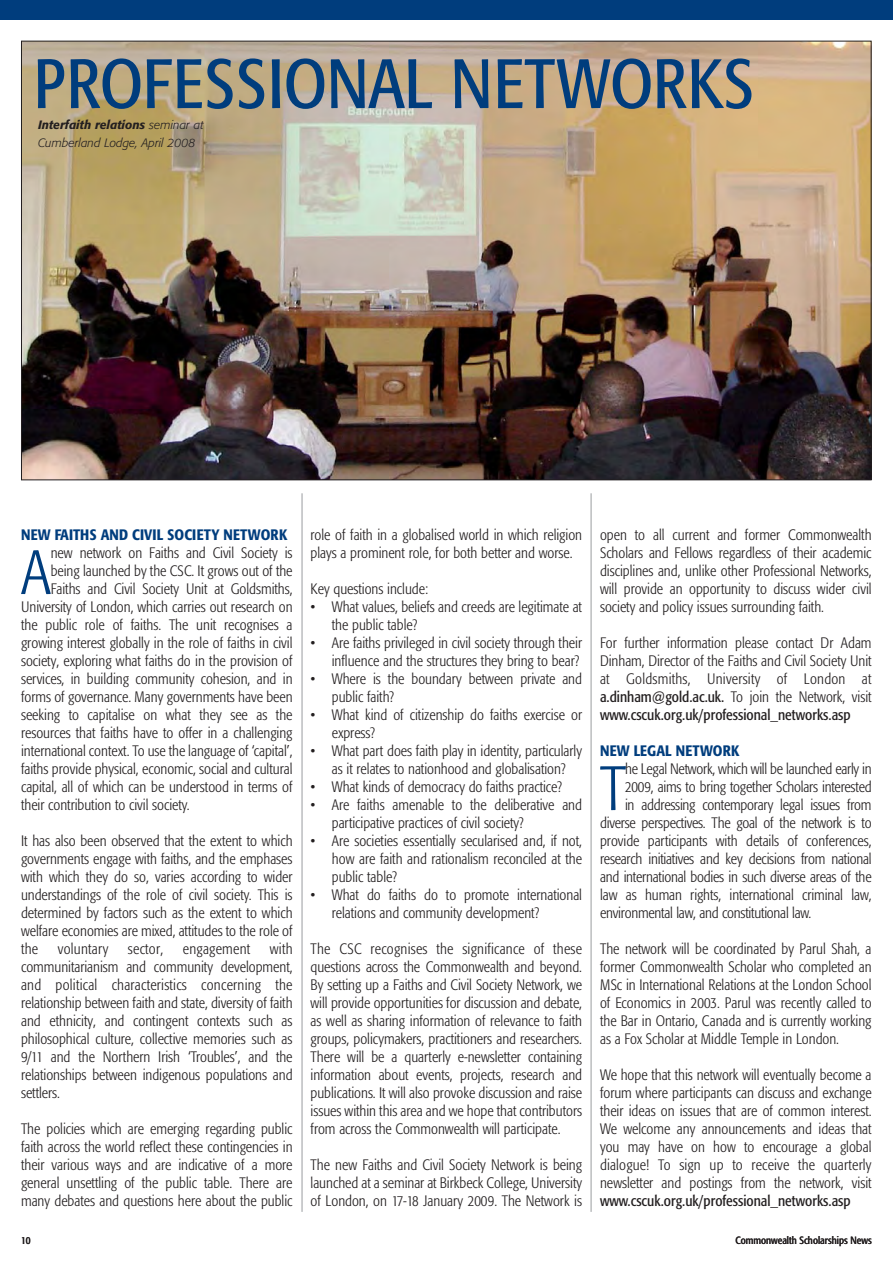
<style>
.page{position:relative;width:893px;height:1263px;background:#fff}
.page>*{position:absolute;margin:0;border:0;box-sizing:border-box;transform-origin:0 0}
.t1{font:condensed 69px "Formata";letter-spacing:.005em;color:#003d7d}
.t2{font:300 condensed 61.95px "Formata";color:#003d7d}
.t3{font:300 condensed 15px/18px "Formata";color:#231f20;text-align:justify}
.t4{font:500 condensed 15px "Formata";letter-spacing:.01em;color:#003d7d}
.t5{font:condensed 15px "Formata";color:#231f20}
.t6{font:italic 300 12px/18px "Formata";color:#231f20}
.t7{font:condensed 10.5px "Formata";color:#231f20}
.s1{font-weight:500}
.s2{font-weight:400}
</style>
<div class="page">
<div style="left:0;top:0;width:893px;height:19px;background:#003d7d"></div>
<img style="left:23px;top:43px;width:846px;height:435px">
<hr style="left:301px;top:493px;width:2px;height:719px;background:#bbbdbf">
<hr style="left:590px;top:493px;width:2px;height:719px;background:#bbbdbf">
<h1 class="t1" style="left:34px;top:55px;width:721px">PROFESSIONAL NETWORKS</h1>
<p class="t6" style="left:38px;top:116px;width:167px"><span class="s1">Interfaith relations</span> seminar at<br>Cumberland Lodge, April 2008</p>
<p class="t4" style="left:21px;top:529px;width:268px">NEW FAITHS AND CIVIL SOCIETY NETWORK</p>
<h2 class="t2" style="left:21px;top:547px;width:31px">A</h2>
<p class="t3" style="left:51px;top:545px;width:243px">new network on Faiths and Civil Society is</p>
<p class="t3" style="left:51px;top:563px;width:243px">being launched by the CSC. It grows out of the</p>
<p class="t3" style="left:51px;top:581px;width:243px">Faiths and Civil Society Unit at Goldsmiths,</p>
<p class="t3" style="left:21px;top:599px;width:273px">University of London, which carries out research on</p>
<p class="t3" style="left:21px;top:617px;width:273px">the public role of faiths. The unit recognises a</p>
<p class="t3" style="left:21px;top:635px;width:273px">growing interest globally in the role of faiths in civil</p>
<p class="t3" style="left:21px;top:653px;width:273px">society, exploring what faiths do in the provision of</p>
<p class="t3" style="left:21px;top:671px;width:273px">services, in building community cohesion, and in</p>
<p class="t3" style="left:21px;top:689px;width:273px">forms of governance. Many governments have been</p>
<p class="t3" style="left:21px;top:707px;width:273px">seeking to capitalise on what they see as the</p>
<p class="t3" style="left:21px;top:725px;width:273px">resources that faiths have to offer in a challenging</p>
<p class="t3" style="left:21px;top:743px;width:273px">international context. To use the language of ‘capital’,</p>
<p class="t3" style="left:21px;top:761px;width:273px">faiths provide physical, economic, social and cultural</p>
<p class="t3" style="left:21px;top:779px;width:273px">capital, all of which can be understood in terms of</p>
<p class="t3" style="left:21px;top:797px;width:170px">their contribution to civil society.</p>
<p class="t3" style="left:21px;top:833px;width:273px">It has also been observed that the extent to which governments engage with faiths, and the emphases with which they do so, varies according to wider understandings of the role of civil society. This is determined by factors such as the extent to which welfare economies are mixed, attitudes to the role of the</p>
<p class="t3" style="left:21px;top:941px;width:273px;text-indent:249px">with communitarianism and community development, and political characteristics concerning the relationship between faith and state, diversity of faith and ethnicity, and contingent contexts such as philosophical culture, collective memories such as 9/11 and the Northern Irish ‘Troubles’, and the relationships between indigenous populations and settlers.</p>
<p class="t3" style="left:21px;top:1121px;width:273px">The policies which are emerging regarding public faith across the world reflect these contingencies in their various ways and are indicative of a more general unsettling of the public table. There are many debates and questions here about the public</p>
<p class="t3" style="left:58px;top:941px;width:52px">voluntary</p>
<p class="t3" style="left:128px;top:941px;width:37px">sector,</p>
<p class="t3" style="left:183px;top:941px;width:69px">engagement</p>
<p class="t3" style="left:311px;top:527px;width:273px">role of faith in a globalised world in which religion plays a prominent role, for both better and worse.</p>
<p class="t3" style="left:311px;top:581px;width:119px">Key questions include:</p>
<p class="t3" style="left:332px;top:599px;width:252px;text-indent:-21px">• What values, beliefs and creeds are legitimate at the public table?</p>
<p class="t3" style="left:311px;top:635px;width:273px;text-align:right">• Are faiths privileged in civil society through their influence and the structures they bring to bear?</p>
<p class="t3" style="left:332px;top:671px;width:252px;text-indent:-21px">• Where is the boundary between private and public faith?</p>
<p class="t3" style="left:332px;top:707px;width:252px;text-indent:-21px">• What kind of citizenship do faiths exercise or express?</p>
<p class="t3" style="left:311px;top:743px;width:273px;text-align:center">• What part does faith play in identity, particularly as it relates to nationhood and globalisation?</p>
<p class="t3" style="left:311px;top:779px;width:253px">• What kinds of democracy do faiths practice?</p>
<p class="t3" style="left:332px;top:797px;width:252px;text-indent:-21px">• Are faiths amenable to the deliberative and participative practices of civil society?</p>
<p class="t3" style="left:332px;top:833px;width:252px;text-indent:-21px">• Are societies essentially secularised and, if not, how are faith and rationalism reconciled at the public table?</p>
<p class="t3" style="left:332px;top:887px;width:252px;text-indent:-21px">• What do faiths do to promote international relations and community development?</p>
<p class="t3" style="left:311px;top:941px;width:273px">The CSC recognises the significance of these questions across the Commonwealth and beyond.<br>By setting up a Faiths and Civil Society Network, we will provide opportunities for discussion and debate, as well as sharing information of relevance to faith groups, policymakers, practitioners and researchers.<br>There will be a quarterly e-newsletter containing information about events, projects, research and publications. It will also provoke discussion and raise issues within this area and we hope that contributors from across the Commonwealth will participate.</p>
<p class="t3" style="left:311px;top:1157px;width:273px">The new Faiths and Civil Society Network is being launched at a seminar at Birkbeck College, University of London, on 17-18 January 2009. The Network is</p>
<p class="t3" style="left:600px;top:527px;width:273px">open to all current and former Commonwealth Scholars and Fellows regardless of their academic disciplines and, unlike other Professional Networks, will provide an opportunity to discuss wider civil society and policy issues surrounding faith.</p>
<p class="t3" style="left:600px;top:635px;width:273px">For further information please contact Dr Adam Dinham, Director of the Faiths and Civil Society Unit at Goldsmiths, University of London at <span class="s2">a.dinham@gold.ac.uk.</span> To join the Network, visit <span class="s2">www.cscuk.org.uk/professional_networks.asp</span></p>
<p class="t4" style="left:600px;top:745px;width:141px">NEW LEGAL NETWORK</p>
<h2 class="t2" style="left:600px;top:763px;width:27px">T</h2>
<p class="t3" style="left:625px;top:761px;width:248px">he Legal Network, which will be launched early in</p>
<p class="t3" style="left:625px;top:779px;width:248px">2009, aims to bring together Scholars interested</p>
<p class="t3" style="left:625px;top:797px;width:248px">in addressing contemporary legal issues from</p>
<p class="t3" style="left:600px;top:815px;width:273px">diverse perspectives. The goal of the network is to</p>
<p class="t3" style="left:600px;top:833px;width:273px">provide participants with details of conferences,</p>
<p class="t3" style="left:600px;top:851px;width:273px">research initiatives and key decisions from national</p>
<p class="t3" style="left:600px;top:869px;width:273px">and international bodies in such diverse areas of the</p>
<p class="t3" style="left:600px;top:887px;width:273px">law as human rights, international criminal law,</p>
<p class="t3" style="left:600px;top:905px;width:213px">environmental law, and constitutional law.</p>
<p class="t3" style="left:600px;top:941px;width:273px">The network will be coordinated by Parul Shah, a former Commonwealth Scholar who completed an MSc in International Relations at the London School of Economics in 2003. Parul was recently called to the Bar in Ontario, Canada and is currently working as a Fox Scholar at Middle Temple in London.</p>
<p class="t3" style="left:600px;top:1067px;width:273px">We hope that this network will eventually become a forum where participants can discuss and exchange their ideas on issues that are of common interest.<br>We welcome any announcements and ideas that you may have on how to encourage a global dialogue! To sign up to receive the quarterly newsletter and postings from the network, visit</p>
<p class="t5" style="left:600px;top:1195px;width:252px">www.cscuk.org.uk/professional_networks.asp</p>
<p class="t7" style="left:21px;top:1236px;width:11px">10</p>
<p class="t7" style="left:735px;top:1236px;width:138px">Commonwealth Scholarships News</p>
</div>
